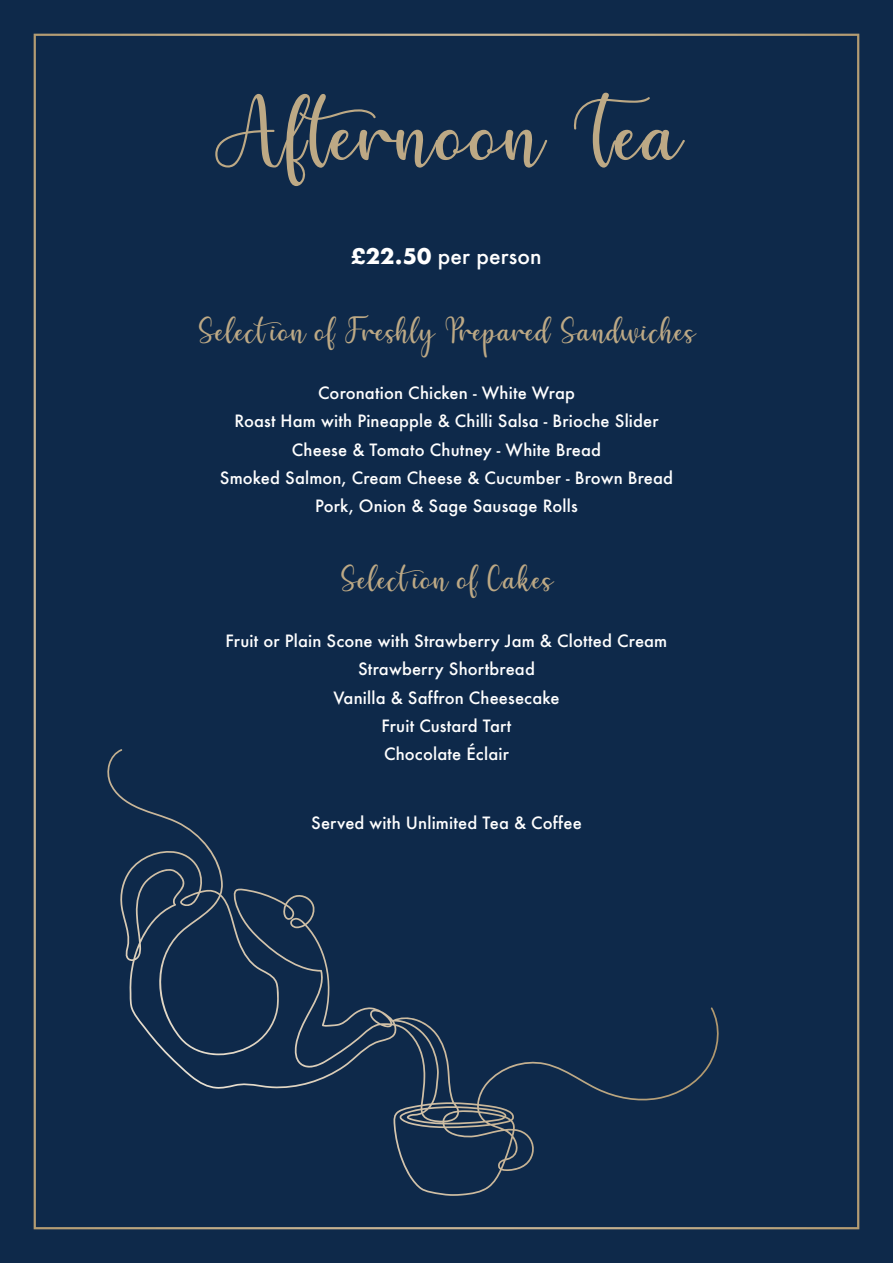
<style>
.page{position:relative;width:893px;height:1263px;background:#0e294a}
.page>*{position:absolute;margin:0;border:0;box-sizing:border-box;transform-origin:0 0}
.t1{font:90px "Hello";letter-spacing:.015em;color:#bda985}
.t2{font:33px "Hello";letter-spacing:.015em;color:#bda985}
.t3{font:500 21px "Futura";letter-spacing:.005em;color:#fff}
.t4{font:500 16.5px "Futura";letter-spacing:.01em;color:#fff}
.s1{font-weight:700}
</style>
<div class="page">
<svg style="left:107px;top:749px;width:612px;height:447px"></svg>
<p class="t1" style="left:211px;top:86px;width:473px">Afternoon Tea</p>
<p class="t3" style="left:351px;top:242px;width:192px"><span class="s1">£22.50</span> per person</p>
<p class="t2" style="left:197px;top:314px;width:500px">Selection of Freshly Prepared Sandwiches</p>
<p class="t4" style="left:318px;top:381px;width:258px">Coronation Chicken - White Wrap</p>
<p class="t4" style="left:234px;top:410px;width:426px">Roast Ham with Pineapple &amp; Chilli Salsa - Brioche Slider</p>
<p class="t4" style="left:292px;top:438px;width:311px">Cheese &amp; Tomato Chutney - White Bread</p>
<p class="t4" style="left:220px;top:466px;width:455px">Smoked Salmon, Cream Cheese &amp; Cucumber - Brown Bread</p>
<p class="t4" style="left:315px;top:495px;width:264px">Pork, Onion &amp; Sage Sausage Rolls</p>
<p class="t2" style="left:340px;top:562px;width:215px">Selection of Cakes</p>
<p class="t4" style="left:226px;top:629px;width:443px">Fruit or Plain Scone with Strawberry Jam &amp; Clotted Cream</p>
<p class="t4" style="left:358px;top:658px;width:178px">Strawberry Shortbread</p>
<p class="t4" style="left:333px;top:686px;width:228px">Vanilla &amp; Saffron Cheesecake</p>
<p class="t4" style="left:381px;top:714px;width:131px">Fruit Custard Tart</p>
<p class="t4" style="left:384px;top:743px;width:126px">Chocolate Éclair</p>
<p class="t4" style="left:311px;top:811px;width:272px">Served with Unlimited Tea &amp; Coffee</p>
</div>
